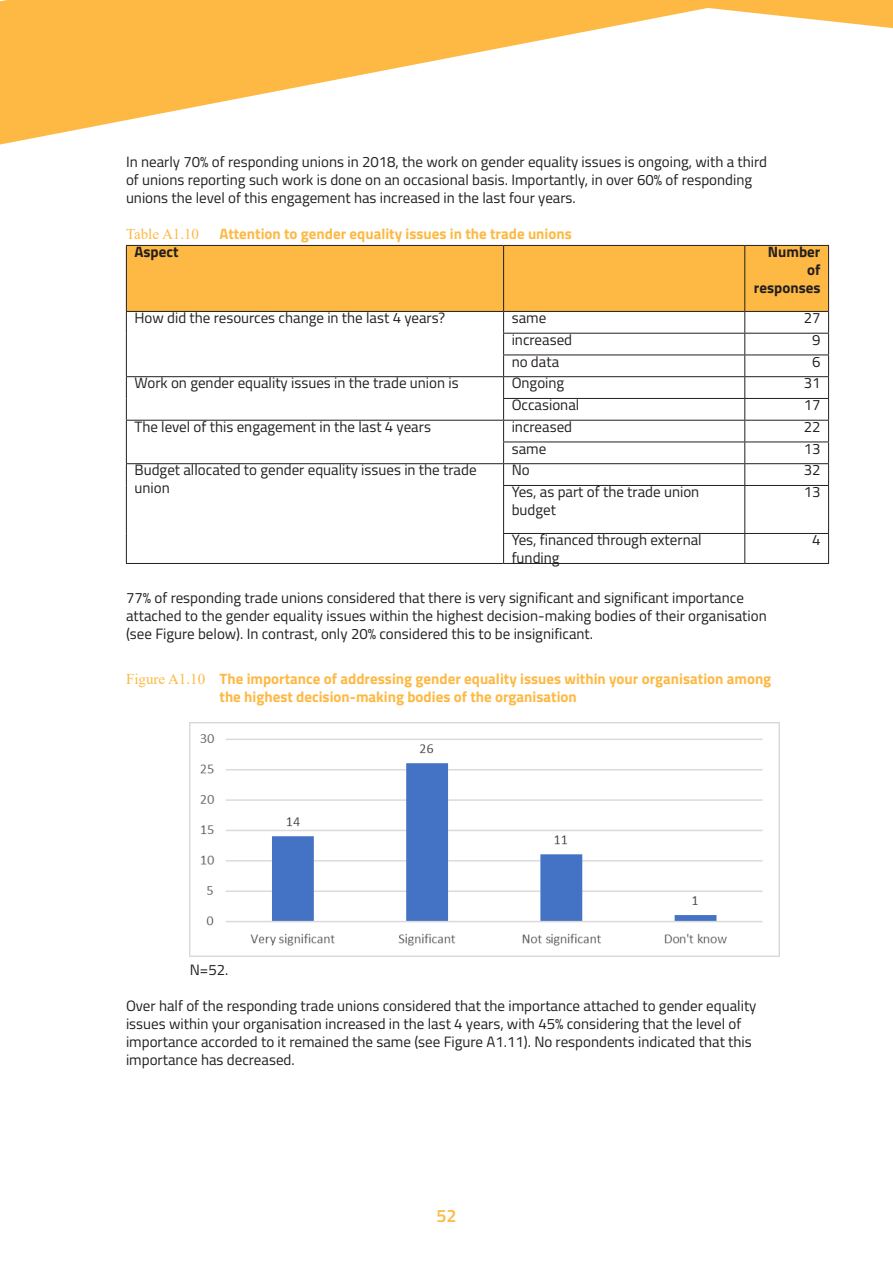
<style>
.page{position:relative;width:893px;height:1263px;background:#fff}
.page>*{position:absolute;margin:0;border:0;box-sizing:border-box;transform-origin:0 0}
.t1{font:600 18px "Titillium";color:#fdb943}
.Body_TextNoSpace{font:15px/18px "Titillium";color:#231f20}
.Body_Text{font:15px/18px "Titillium";color:#231f20}
.Body_TextIndent2{font:15px/18px "Titillium";color:#231f20}
.t2{font:700 15px/18px "Titillium";color:#fdb943}
.t3{font:700 15px/18px "Titillium";color:#231f20;text-align:right}
.t4{font:15px "Times New Roman";color:#fdb943}
.s1{font-family:"Times New Roman";font-weight:400}
</style>
<div class="page">
<svg style="left:0;top:0;width:893px;height:145px"></svg>
<div style="left:127px;top:246px;width:701px;height:65px;background:#fdb943"></div>
<hr style="left:503px;top:333px;width:242px;height:1px;background:#231f20">
<hr style="left:745px;top:333px;width:84px;height:1px;background:#231f20">
<hr style="left:503px;top:355px;width:242px;height:1px;background:#231f20">
<hr style="left:745px;top:355px;width:84px;height:1px;background:#231f20">
<hr style="left:126px;top:376px;width:378px;height:1px;background:#231f20">
<hr style="left:504px;top:376px;width:241px;height:1px;background:#231f20">
<hr style="left:745px;top:376px;width:84px;height:1px;background:#231f20">
<hr style="left:503px;top:398px;width:242px;height:1px;background:#231f20">
<hr style="left:745px;top:398px;width:84px;height:1px;background:#231f20">
<hr style="left:126px;top:420px;width:378px;height:1px;background:#231f20">
<hr style="left:504px;top:420px;width:241px;height:1px;background:#231f20">
<hr style="left:745px;top:420px;width:84px;height:1px;background:#231f20">
<hr style="left:503px;top:442px;width:242px;height:1px;background:#231f20">
<hr style="left:745px;top:442px;width:84px;height:1px;background:#231f20">
<hr style="left:126px;top:463px;width:378px;height:1px;background:#231f20">
<hr style="left:504px;top:463px;width:241px;height:1px;background:#231f20">
<hr style="left:745px;top:463px;width:84px;height:1px;background:#231f20">
<svg style="left:126px;top:312px;width:1px;height:173px"></svg>
<hr style="left:126px;top:485px;width:1px;height:48px;background:#231f20">
<hr style="left:126px;top:533px;width:1px;height:30px;background:#231f20">
<hr style="left:503px;top:485px;width:242px;height:1px;background:#231f20">
<hr style="left:745px;top:485px;width:84px;height:1px;background:#231f20">
<hr style="left:503px;top:533px;width:242px;height:1px;background:#231f20">
<hr style="left:745px;top:533px;width:84px;height:1px;background:#231f20">
<hr style="left:126px;top:563px;width:378px;height:1px;background:#231f20">
<hr style="left:504px;top:563px;width:241px;height:1px;background:#231f20">
<hr style="left:745px;top:563px;width:84px;height:1px;background:#231f20">
<svg style="left:503px;top:312px;width:1px;height:173px"></svg>
<svg style="left:744px;top:312px;width:1px;height:173px"></svg>
<svg style="left:828px;top:311px;width:1px;height:174px"></svg>
<hr style="left:503px;top:486px;width:1px;height:47px;background:#231f20">
<hr style="left:744px;top:486px;width:1px;height:47px;background:#231f20">
<hr style="left:828px;top:486px;width:1px;height:47px;background:#231f20">
<svg style="left:503px;top:534px;width:1px;height:29px"></svg>
<svg style="left:744px;top:534px;width:1px;height:29px"></svg>
<svg style="left:828px;top:534px;width:1px;height:29px"></svg>
<hr style="left:503px;top:246px;width:1px;height:65px;background:#231f20">
<hr style="left:744px;top:246px;width:1px;height:65px;background:#231f20">
<hr style="left:126px;top:245px;width:378px;height:1px;background:#231f20">
<hr style="left:126px;top:246px;width:1px;height:65px;background:#231f20">
<hr style="left:504px;top:245px;width:241px;height:1px;background:#231f20">
<hr style="left:745px;top:245px;width:84px;height:1px;background:#231f20">
<hr style="left:126px;top:311px;width:378px;height:1px;background:#231f20">
<hr style="left:504px;top:311px;width:241px;height:1px;background:#231f20">
<hr style="left:745px;top:311px;width:83px;height:1px;background:#231f20">
<hr style="left:828px;top:246px;width:1px;height:65px;background:#231f20">
<img style="left:190px;top:723px;width:590px;height:234px">
<p class="Body_TextIndent2" style="left:126px;top:152px;width:643px">In nearly 70% of responding unions in 2018, the work on gender equality issues is ongoing, with a third of unions reporting such work is done on an occasional basis. Importantly, in over 60% of responding unions the level of this engagement has increased in the last four years.</p>
<p class="t4" style="left:126px;top:223px;width:75px">Table A1.10</p>
<p class="t2" style="left:220px;top:224px;width:354px">Attention to gender equality issues in the trade unions</p>
<p class="t3" style="left:134px;top:242px;width:46px">Aspect</p>
<p class="t3" style="left:754px;top:242px;width:68px">Number of responses</p>
<p class="Body_TextNoSpace" style="left:134px;top:308px;width:312px">How did the resources change in the last 4 years?</p>
<p class="Body_TextNoSpace" style="left:512px;top:308px;width:36px">same</p>
<p class="Body_TextNoSpace" style="left:804px;top:308px;width:18px">27</p>
<p class="Body_TextNoSpace" style="left:512px;top:330px;width:62px">increased</p>
<p class="Body_TextNoSpace" style="left:812px;top:330px;width:10px">9</p>
<p class="Body_TextNoSpace" style="left:512px;top:352px;width:49px">no data</p>
<p class="Body_TextNoSpace" style="left:812px;top:352px;width:10px">6</p>
<p class="Body_TextNoSpace" style="left:134px;top:373px;width:326px">Work on gender equality issues in the trade union is</p>
<p class="Body_TextNoSpace" style="left:512px;top:373px;width:54px">Ongoing</p>
<p class="Body_TextNoSpace" style="left:804px;top:373px;width:18px">31</p>
<p class="Body_TextNoSpace" style="left:512px;top:395px;width:69px">Occasional</p>
<p class="Body_TextNoSpace" style="left:804px;top:395px;width:18px">17</p>
<p class="Body_TextNoSpace" style="left:134px;top:417px;width:298px">The level of this engagement in the last 4 years</p>
<p class="Body_TextNoSpace" style="left:512px;top:417px;width:62px">increased</p>
<p class="Body_TextNoSpace" style="left:804px;top:417px;width:18px">22</p>
<p class="Body_TextNoSpace" style="left:512px;top:439px;width:36px">same</p>
<p class="Body_TextNoSpace" style="left:804px;top:439px;width:18px">13</p>
<p class="Body_TextNoSpace" style="left:134px;top:460px;width:344px">Budget allocated to gender equality issues in the trade union</p>
<p class="Body_TextNoSpace" style="left:512px;top:460px;width:19px">No</p>
<p class="Body_TextNoSpace" style="left:804px;top:460px;width:18px">32</p>
<p class="Body_TextNoSpace" style="left:512px;top:482px;width:189px">Yes, as part of the trade union budget</p>
<p class="Body_TextNoSpace" style="left:804px;top:482px;width:18px">13</p>
<p class="Body_TextNoSpace" style="left:512px;top:530px;width:192px">Yes, financed through external funding</p>
<p class="Body_TextNoSpace" style="left:812px;top:530px;width:10px">4</p>
<p class="Body_Text" style="left:126px;top:588px;width:642px">77% of responding trade unions considered that there is very significant and significant importance attached to the gender equality issues within the highest decision-making bodies of their organisation (see Figure below). In contrast, only 20% considered this to be insignificant.</p>
<p class="t2" style="left:220px;top:669px;width:553px;text-indent:-94px"><span class="s1">Figure A1.10</span> The importance of addressing gender equality issues within your organisation among the highest decision-making bodies of the organisation</p>
<p class="Body_TextNoSpace" style="left:190px;top:960px;width:40px">N=52.</p>
<p class="Body_TextNoSpace" style="left:126px;top:996px;width:632px">Over half of the responding trade unions considered that the importance attached to gender equality issues within your organisation increased in the last 4 years, with 45% considering that the level of importance accorded to it remained the same (see Figure A1.11). No respondents indicated that this importance has decreased.</p>
<p class="t1" style="left:436px;top:1203px;width:22px">52</p>
</div>
